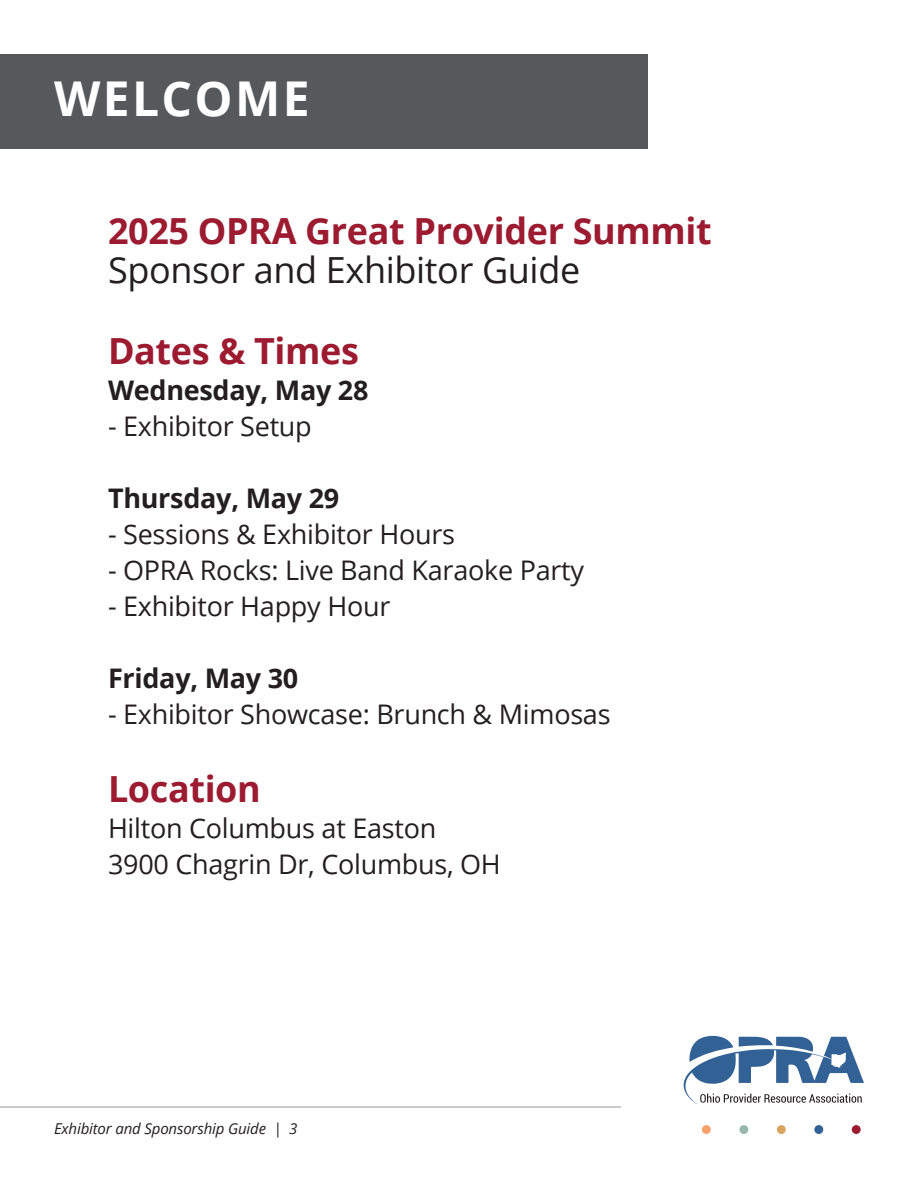
<style>
.page{position:relative;width:918px;height:1188px;background:#fff}
.page>*{position:absolute;margin:0;border:0;box-sizing:border-box;transform-origin:0 0}
.t1{font:700 48px "Open Sans";letter-spacing:.05em;color:#fff}
.t2{font:700 36px "Open Sans";letter-spacing:-.01em;color:#9c1b30}
.t3{font:36px "Open Sans";letter-spacing:-.01em;color:#231f20}
.t4{font:27px "Open Sans";letter-spacing:-.01em;color:#231f20}
.t5{font:700 27px "Open Sans";letter-spacing:-.01em;color:#231f20}
.t6{font:italic 15px "Open Sans";letter-spacing:-.01em;color:#231f20}
</style>
<div class="page">
<svg style="left:683px;top:1035px;width:181px;height:69px"></svg>
<div style="left:702px;top:1125px;width:9px;height:9px;background:#f8a16a;border-radius:50%"></div>
<div style="left:739px;top:1125px;width:9px;height:9px;background:#98b7ad;border-radius:50%"></div>
<div style="left:777px;top:1125px;width:9px;height:9px;background:#d7a461;border-radius:50%"></div>
<div style="left:814px;top:1125px;width:9px;height:9px;background:#326195;border-radius:50%"></div>
<div style="left:852px;top:1125px;width:9px;height:9px;background:#9c1b30;border-radius:50%"></div>
<hr style="left:0;top:1107px;width:621px;height:1px;background:#939598">
<div style="left:0;top:54px;width:648px;height:94px;background:#57585a"></div>
<p class="t1" style="left:54px;top:65px;width:257px">WELCOME</p>
<p class="t2" style="left:108px;top:205px;width:605px">2025 OPRA Great Provider Summit</p>
<p class="t3" style="left:108px;top:245px;width:474px">Sponsor and Exhibitor Guide</p>
<p class="t2" style="left:108px;top:325px;width:252px">Dates &amp; Times</p>
<p class="t5" style="left:108px;top:371px;width:262px">Wednesday, May 28</p>
<p class="t4" style="left:108px;top:407px;width:205px">- Exhibitor Setup</p>
<p class="t5" style="left:108px;top:479px;width:233px">Thursday, May 29</p>
<p class="t4" style="left:108px;top:515px;width:349px">- Sessions &amp; Exhibitor Hours</p>
<p class="t4" style="left:108px;top:551px;width:478px">- OPRA Rocks: Live Band Karaoke Party</p>
<p class="t4" style="left:108px;top:587px;width:284px">- Exhibitor Happy Hour</p>
<p class="t5" style="left:108px;top:659px;width:192px">Friday, May 30</p>
<p class="t4" style="left:108px;top:695px;width:504px">- Exhibitor Showcase: Brunch &amp; Mimosas</p>
<p class="t2" style="left:108px;top:763px;width:154px">Location</p>
<p class="t4" style="left:108px;top:809px;width:330px">Hilton Columbus at Easton</p>
<p class="t4" style="left:108px;top:845px;width:394px">3900 Chagrin Dr, Columbus, OH</p>
<p class="t6" style="left:54px;top:1118px;width:245px">Exhibitor and Sponsorship Guide | 3</p>
</div>
